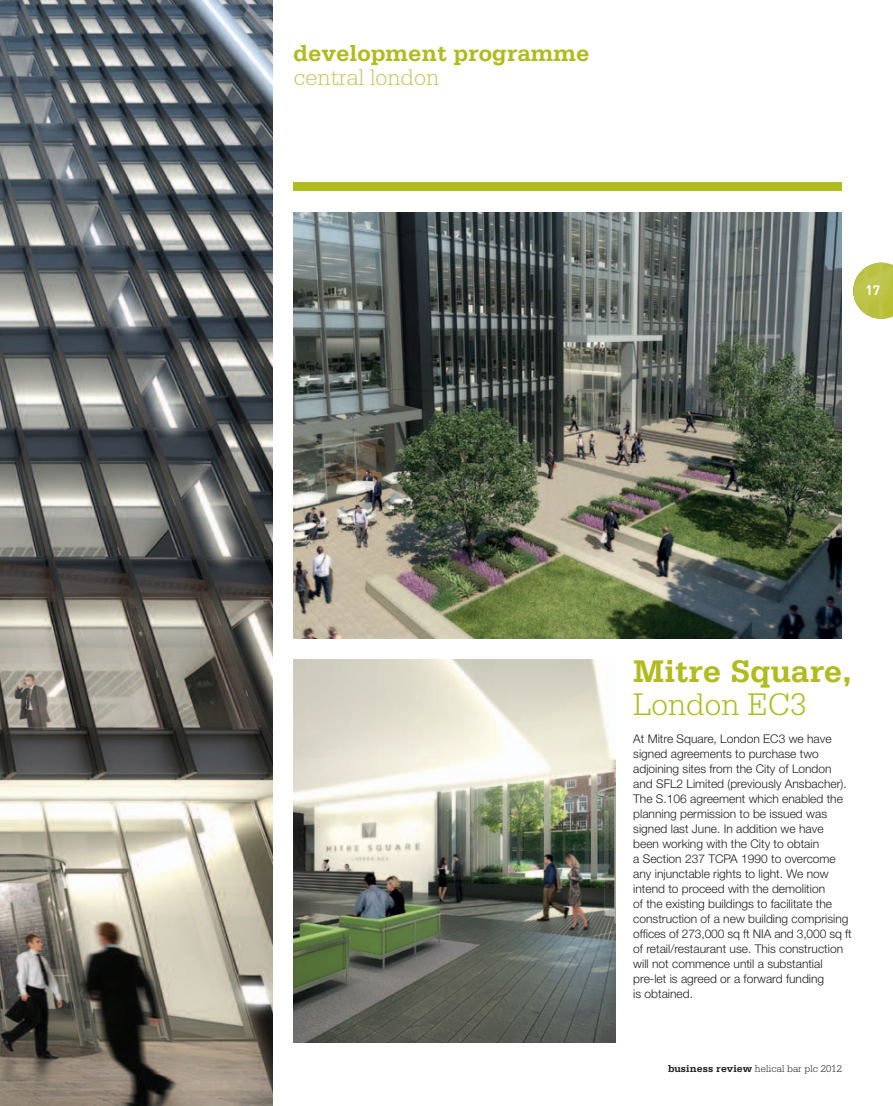
<style>
.page{position:relative;width:893px;height:1106px;background:#fff}
.page>*{position:absolute;margin:0;border:0;box-sizing:border-box;transform-origin:0 0}
.t1{font:700 33px "Serifa";color:#b0bb1d}
.t2{font:300 33px "Serifa";color:#b0bb1d}
.t3{font:700 24px "Serifa";color:#b0bb1d}
.t4{font:300 24px "Serifa";color:#c5cb64}
.t5{font:700 13.5px "DIN";color:#fff}
.t6{font:300 12px/15px "Helvetica Neue LT";color:#231f20}
.t7{font:300 10.5px "Serifa";letter-spacing:.005em;color:#231f20}
.s1{font-weight:700}
</style>
<div class="page">
<img style="left:293px;top:213px;width:549px;height:425px">
<img style="left:293px;top:659px;width:323px;height:383px">
<img style="left:0;top:0;width:272px;height:1106px">
<img style="left:853px;top:263px;width:40px;height:56px">
<div style="left:293px;top:182px;width:549px;height:9px;background:#b0bb1d"></div>
<h2 class="t3" style="left:293px;top:39px;width:298px">development programme</h2>
<h2 class="t4" style="left:293px;top:64px;width:148px">central london</h2>
<p class="t5" style="left:865px;top:281px;width:16px">17</p>
<h1 class="t1" style="left:633px;top:652px;width:220px">Mitre Square,</h1>
<h1 class="t2" style="left:633px;top:686px;width:175px">London EC3</h1>
<p class="t6" style="left:633px;top:730px;width:220px">At Mitre Square, London EC3 we have signed agreements to purchase two adjoining sites from the City of London and SFL2 Limited (previously Ansbacher).<br>The S.106 agreement which enabled the planning permission to be issued was signed last June. In addition we have been working with the City to obtain<br>a Section 237 TCPA 1990 to overcome any injunctable rights to light. We now intend to proceed with the demolition<br>of the existing buildings to facilitate the construction of a new building comprising offices of 273,000 sq ft NIA and 3,000 sq ft of retail/restaurant use. This construction will not commence until a substantial pre-let is agreed or a forward funding<br>is obtained.</p>
<p class="t7" style="left:668px;top:1062px;width:175px"><span class="s1">business review</span> helical bar plc 2012</p>
</div>
